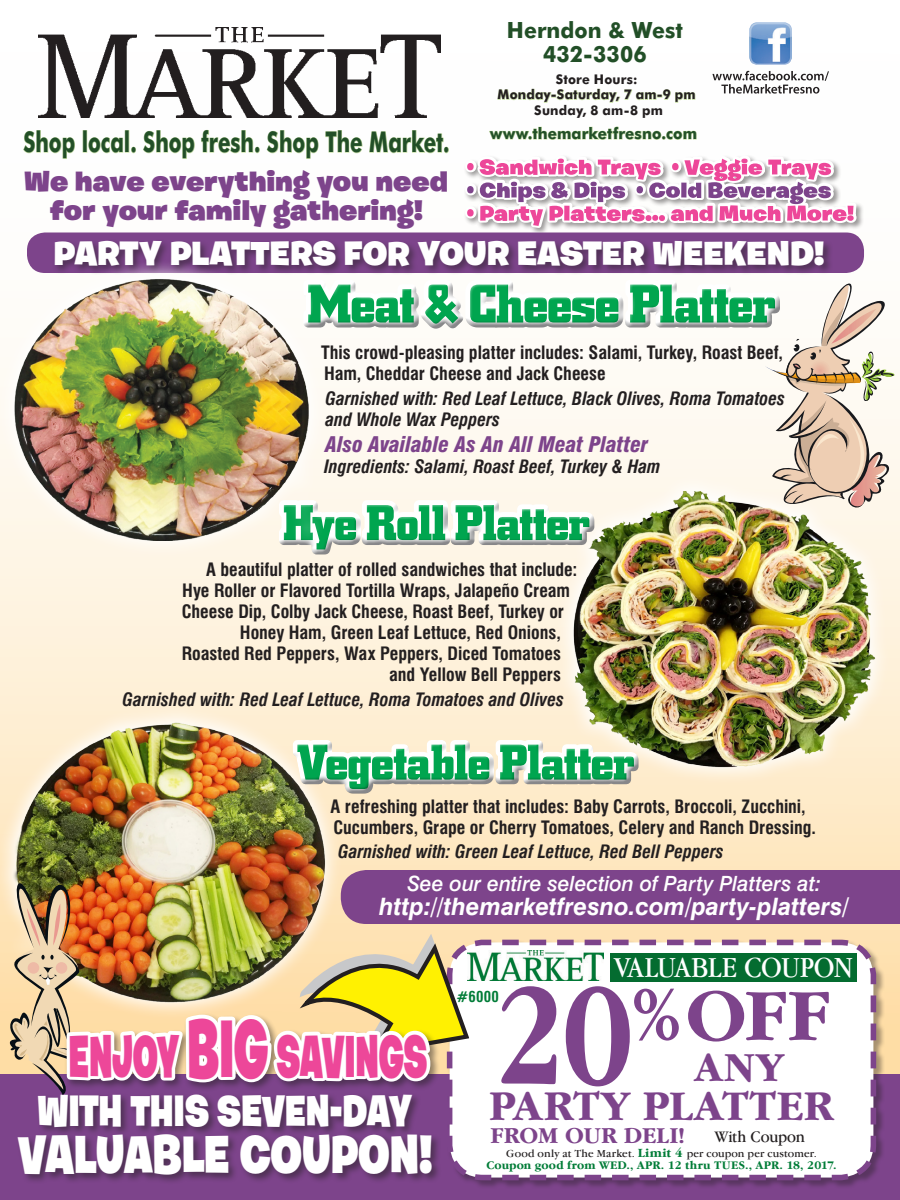
<style>
.page{position:relative;width:900px;height:1200px;background:#fff}
.page>*{position:absolute;margin:0;border:0;box-sizing:border-box;transform-origin:0 0}
.t1{font:700 150.15px "Garamond IT Cby BT";color:#7d448b;scale:.81 1}
.t2{font:700 76.35px "Garamond IT Cby BT";color:#7d448b}
.t3{font:900 59.25px "Burbank Big Wide";color:#ed4799;scale:.48 1}
.t4{font:700 57px "City P";color:#00a54f}
.t5{font:900 54px "Burbank Big Wide";color:#fff;scale:.67 1}
.t6{font:700 52.5px "City P";color:#00a54f}
.t7{font:900 43.95px "Burbank Big Wide";letter-spacing:-.005em;color:#fff;scale:.67 1}
.t8{font:700 43.65px "Garamond IT Cby BT";letter-spacing:.005em;color:#7d448b}
.t9{font:700 42.6px "Garamond IT Cby BT";color:#7d448b}
.t10{font:900 33.75px "Burbank Big Wide";letter-spacing:.005em;color:#fff;scale:.84 1}
.t11{font:30.15px "Garamond IT Cby BT";letter-spacing:-.03em;color:#fff;scale:.89 1}
.t12{font:700 28.65px "Futura BT";color:#224f27;scale:.72 1}
.t13{font:900 28.35px/29.7px "Burbank Big Wide";letter-spacing:.015em;color:#7d448b;text-align:center;scale:.86 1}
.t14{font:italic 700 24px "FB Helv";color:#fff}
.t15{font:700 23.55px "Garamond IT Cby BT";letter-spacing:-.005em;color:#7d448b}
.t16{font:700 22.35px "Futura BT";letter-spacing:.005em;color:#224f27;scale:.95 1}
.t17{font:italic 500 21px "FB Helv";letter-spacing:-.005em;color:#fff}
.t18{font:italic 900 condensed 21px "FB Helv";letter-spacing:-.005em;color:#7d448b}
.t19{font:700 condensed 18px/21px "FB Helv";color:#231f20}
.t20{font:italic 700 condensed 18px/21px "FB Helv";color:#231f20}
.t21{font:16.65px "Garamond IT Cby BT";letter-spacing:-.01em;color:#231f20;scale:.92 1}
.t22{font:700 15.75px "Futura BT";letter-spacing:.01em;color:#224f27;scale:.96 1}
.t23{font:700 condensed 14.85px "FB Helv";color:#007c37}
.t24{font:700 13.35px "Futura BT";letter-spacing:.015em;color:#231f20;scale:.96 1}
.t25{font:700 12px "Garamond IT Cby BT";letter-spacing:.015em;color:#007c37}
.t26{font:11.1px "Garamond IT Cby BT";letter-spacing:.005em;color:#231f20}
.s1{font-size:81.3px}
.s2{font-weight:700;font-size:13.05px;color:#007c37}
</style>
<div class="page">
<svg style="left:23px;top:130px;width:52px;height:29px"></svg>
<div style="left:83px;top:131px;width:4px;height:21px;border:1px solid #cfe4ae"></div>
<svg style="left:88px;top:137px;width:35px;height:17px"></svg>
<div style="left:125px;top:131px;width:4px;height:21px;border:1px solid #cfe4ae"></div>
<svg style="left:132px;top:147px;width:4px;height:6px"></svg>
<svg style="left:143px;top:130px;width:52px;height:29px"></svg>
<svg style="left:201px;top:130px;width:58px;height:24px"></svg>
<svg style="left:267px;top:130px;width:52px;height:29px"></svg>
<svg style="left:325px;top:130px;width:38px;height:24px"></svg>
<svg style="left:369px;top:130px;width:79px;height:24px"></svg>
<img style="left:39px;top:27px;width:402px;height:90px">
<svg style="left:465px;top:70px;width:371px;height:162px"></svg>
<svg style="left:467px;top:158px;width:387px;height:68px"></svg>
<div style="left:0;top:704px;width:343px;height:317px;background:#fff;opacity:.95"></div>
<img style="left:749px;top:22px;width:43px;height:43px">
<div style="left:27px;top:232px;width:837px;height:41px;background:#7d448b;border-radius:18px"></div>
<div style="left:52px;top:239px;width:782px;height:37px;background:#231f20;opacity:.5"></div>
<div style="left:0;top:260px;width:327px;height:299px;background:#fff;opacity:.95"></div>
<img style="left:10px;top:264px;width:890px;height:936px">
<p class="t12" style="left:23px;top:125px;width:593px">Shop local. Shop fresh. Shop The Market.</p>
<p class="t13" style="left:25px;top:166px;width:494px">We have everything you need for your family gathering!</p>
<p class="t16" style="left:507px;top:17px;width:187px">Herndon &amp; West</p>
<p class="t16" style="left:543px;top:41px;width:110px">432-3306</p>
<p class="t24" style="left:556px;top:71px;width:87px">Store Hours:</p>
<p class="t24" style="left:498px;top:87px;width:208px">Monday-Saturday, 7 am-9 pm</p>
<p class="t24" style="left:534px;top:102px;width:135px">Sunday, 8 am-8 pm</p>
<p class="t22" style="left:490px;top:124px;width:217px">www.themarketfresno.com</p>
<p class="t10" style="left:54px;top:232px;width:919px">PARTY PLATTERS FOR YOUR EASTER WEEKEND!</p>
<h3 class="t4" style="left:308px;top:279px;width:469px">Meat &amp; Cheese Platter</h3>
<p class="t19" style="left:321px;top:342px;width:464px">This crowd-pleasing platter includes: Salami, Turkey, Roast Beef,<br>Ham, Cheddar Cheese and Jack Cheese</p>
<p class="t20" style="left:326px;top:388px;width:461px">Garnished with: Red Leaf Lettuce, Black Olives, Roma Tomatoes and Whole Wax Peppers</p>
<p class="t18" style="left:326px;top:432px;width:324px">Also Available As An All Meat Platter</p>
<p class="t20" style="left:324px;top:456px;width:338px">Ingredients: Salami, Roast Beef, Turkey &amp; Ham</p>
<h3 class="t6" style="left:284px;top:500px;width:308px">Hye Roll Platter</h3>
<p class="t19" style="left:206px;top:559px;width:373px">A beautiful platter of rolled sandwiches that include:</p>
<p class="t19" style="left:182px;top:580px;width:389px">Hye Roller or Flavored Tortilla Wraps, Jalapeño Cream</p>
<p class="t19" style="left:182px;top:601px;width:384px">Cheese Dip, Colby Jack Cheese, Roast Beef, Turkey or</p>
<p class="t19" style="left:240px;top:622px;width:323px">Honey Ham, Green Leaf Lettuce, Red Onions,</p>
<p class="t19" style="left:182px;top:643px;width:381px">Roasted Red Peppers, Wax Peppers, Diced Tomatoes</p>
<p class="t19" style="left:389px;top:664px;width:173px">and Yellow Bell Peppers</p>
<p class="t20" style="left:122px;top:689px;width:443px">Garnished with: Red Leaf Lettuce, Roma Tomatoes and Olives</p>
<h3 class="t6" style="left:297px;top:739px;width:339px">Vegetable Platter</h3>
<p class="t19" style="left:331px;top:796px;width:487px">A refreshing platter that includes: Baby Carrots, Broccoli, Zucchini,<br>Cucumbers, Grape or Cherry Tomatoes, Celery and Ranch Dressing.</p>
<p class="t20" style="left:338px;top:841px;width:387px">Garnished with: Green Leaf Lettuce, Red Bell Peppers</p>
<p class="t17" style="left:407px;top:870px;width:415px">See our entire selection of Party Platters at:</p>
<p class="t14" style="left:379px;top:891px;width:472px">http://themarketfresno.com/party-platters/</p>
<p class="t3" style="left:69px;top:1018px;width:748px">ENJOY <span class="s1">BIG</span> SAVINGS</p>
<p class="t7" style="left:38px;top:1083px;width:561px">WITH THIS SEVEN-DAY</p>
<p class="t5" style="left:18px;top:1120px;width:620px">VALUABLE COUPON!</p>
<p class="t11" style="left:615px;top:949px;width:270px">VALUABLE COUPON</p>
<p class="t1" style="left:495px;top:951px;width:231px">20<sup>%</sup></p>
<p class="t2" style="left:686px;top:973px;width:146px">OFF</p>
<p class="t23" style="left:457px;top:987px;width:44px">#6000</p>
<p class="t9" style="left:695px;top:1043px;width:90px">ANY</p>
<p class="t8" style="left:489px;top:1082px;width:346px">PARTY PLATTER</p>
<p class="t21" style="left:715px;top:1126px;width:100px">With Coupon</p>
<p class="t15" style="left:491px;top:1122px;width:196px">FROM OUR DELI!</p>
<p class="t26" style="left:506px;top:1147px;width:312px">Good only at The Market. <span class="s2">Limit 4</span> per coupon per customer.</p>
<p class="t25" style="left:486px;top:1158px;width:352px">Coupon good from WED., APR. 12 thru TUES., APR. 18, 2017.</p>
</div>
